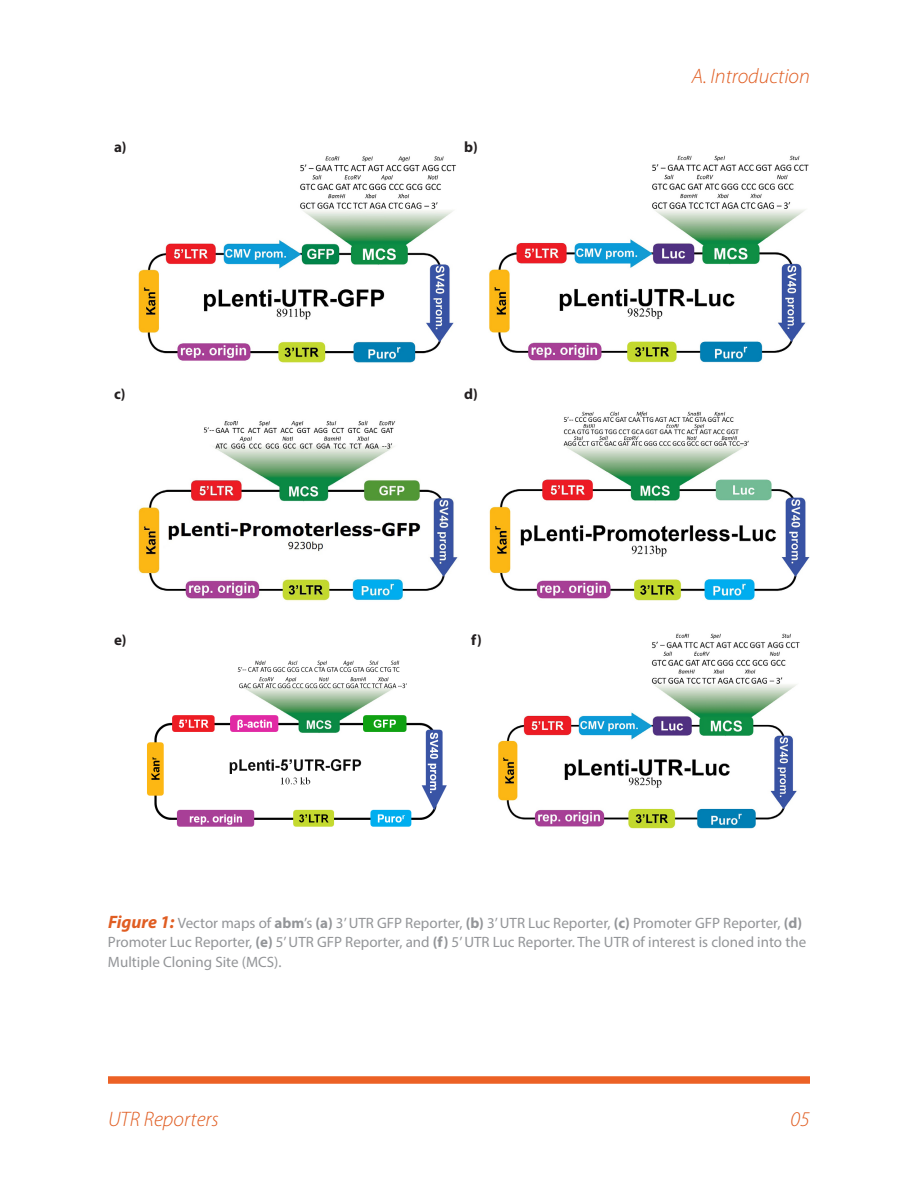
<style>
.page{position:relative;width:918px;height:1188px;background:#fff}
.page>*{position:absolute;margin:0;border:0;box-sizing:border-box;transform-origin:0 0}
.t1{font:italic 300 21px "Myriad Pro";color:#e05d22}
.t2{font:15px/19.5px "Myriad Pro";color:#939598}
.t3{font:700 15px "Myriad Pro";color:#231f20}
.s1{font-weight:700;font-style:italic;font-size:18px;color:#e05d22}
.s2{font-weight:700}
</style>
<div class="page">
<div style="left:108px;top:1076px;width:702px;height:8px;background:#ec6125"></div>
<img style="left:147px;top:660px;width:300px;height:167px">
<img style="left:498px;top:634px;width:302px;height:195px">
<img style="left:138px;top:156px;width:318px;height:207px">
<img style="left:489px;top:155px;width:320px;height:208px">
<img style="left:138px;top:420px;width:320px;height:181px">
<img style="left:489px;top:411px;width:321px;height:189px">
<p class="t3" style="left:114px;top:137px;width:14px">a)</p>
<p class="t3" style="left:464px;top:137px;width:15px">b)</p>
<p class="t3" style="left:114px;top:384px;width:13px">c)</p>
<p class="t3" style="left:464px;top:384px;width:15px">d)</p>
<p class="t3" style="left:114px;top:630px;width:14px">e)</p>
<p class="t3" style="left:471px;top:630px;width:12px">f)</p>
<h1 class="t1" style="left:692px;top:64px;width:120px">A. Introduction</h1>
<p class="t2" style="left:108px;top:913px;width:700px"><span class="s1">Figure 1:</span> Vector maps of <span class="s2">abm</span>’s <span class="s2">(a)</span> 3’ UTR GFP Reporter, <span class="s2">(b)</span> 3’ UTR Luc Reporter, <span class="s2">(c)</span> Promoter GFP Reporter, <span class="s2">(d)<br></span>Promoter Luc Reporter, <span class="s2">(e)</span> 5’ UTR GFP Reporter, and <span class="s2">(f)</span> 5’ UTR Luc Reporter. The UTR of interest is cloned into the<br>Multiple Cloning Site (MCS).</p>
<h1 class="t1" style="left:108px;top:1106px;width:112px">UTR Reporters</h1>
<h1 class="t1" style="left:791px;top:1106px;width:21px">05</h1>
</div>
